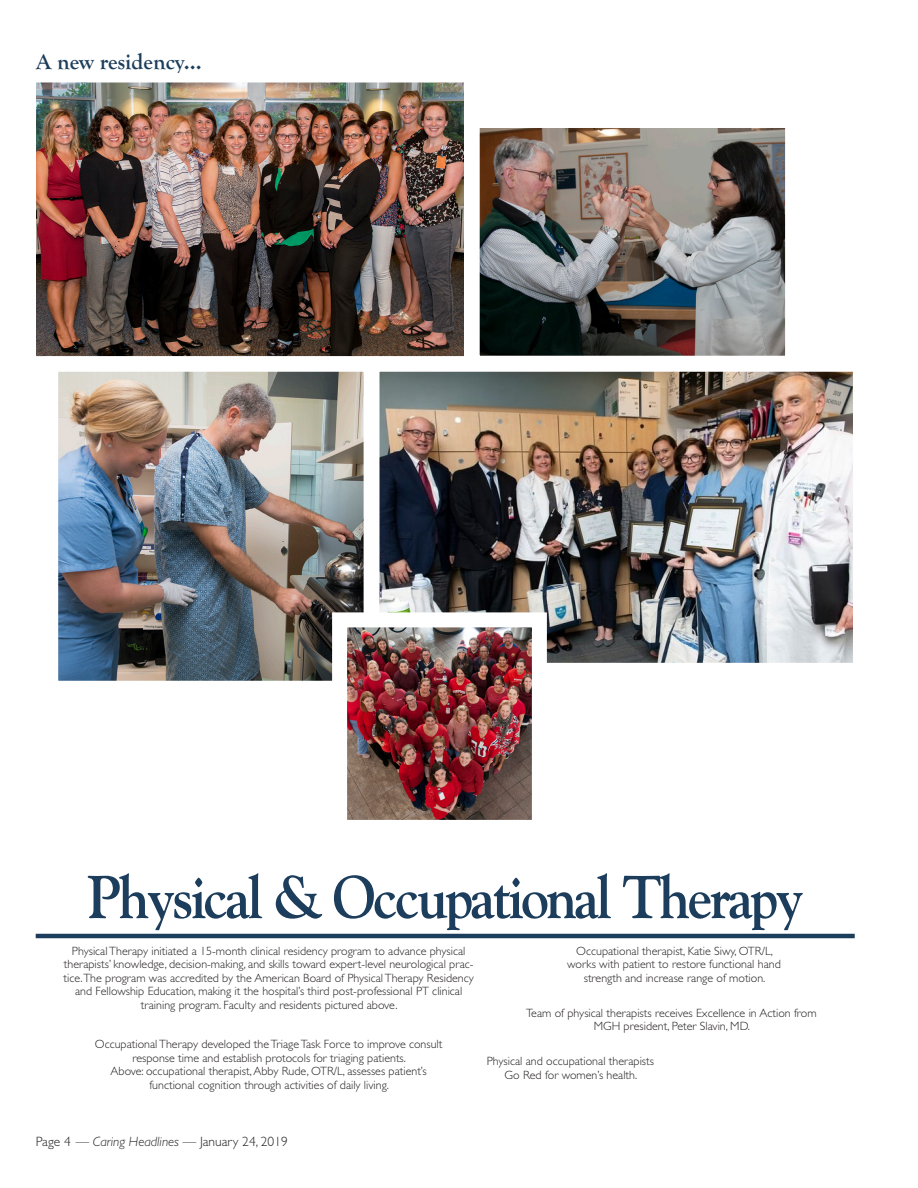
<style>
.page{position:relative;width:918px;height:1188px;background:#fff}
.page>*{position:absolute;margin:0;border:0;box-sizing:border-box;transform-origin:0 0}
.AR---BOLD_TITLE{font:700 60px "Goudy Std";letter-spacing:-.05em;color:#1c3d5b;scale:.93 1}
.AR---TOP_SUBTITLE_TE{font:700 22.5px "Goudy Old Style T";color:#1c3d5b}
.t1{font:300 13.5px "Gill Sans Std";color:#231f20}
.AR---PHOTO_CAPTION{font:300 12px/13.5px "Gill Sans Std";color:#231f20;text-align:center}
.s1{font-style:italic}
</style>
<div class="page">
<hr style="left:36px;top:934px;width:819px;height:4px;background:#1c3d5b">
<img style="left:37px;top:84px;width:426px;height:271px">
<div style="left:21px;top:68px;width:458px;height:303px;border:15px solid #fff"></div>
<img style="left:380px;top:373px;width:472px;height:289px">
<img style="left:59px;top:373px;width:304px;height:307px">
<img style="left:481px;top:129px;width:303px;height:226px">
<img style="left:348px;top:628px;width:183px;height:191px">
<p class="AR---TOP_SUBTITLE_TE" style="left:36px;top:49px;width:167px">A new residency...</p>
<p class="AR---BOLD_TITLE" style="left:87px;top:861px;width:771px">Physical &amp; Occupational Therapy</p>
<p class="AR---PHOTO_CAPTION" style="left:64px;top:944px;width:412px">Physical Therapy initiated a 15-month clinical residency program to advance physical therapists’ knowledge, decision-making, and skills toward expert-level neurological prac&shy;tice.The program was accredited by the American Board of Physical Therapy Residency and Fellowship Education, making it the hospital’s third post-professional PT clinical training program. Faculty and residents pictured above.</p>
<p class="AR---PHOTO_CAPTION" style="left:95px;top:1038px;width:349px">Occupational Therapy developed the Triage Task Force to improve consult response time and establish protocols for triaging patients.<br>Above: occupational therapist, Abby Rude, OTR/L, assesses patient’s functional cognition through activities of daily living.</p>
<p class="AR---PHOTO_CAPTION" style="left:567px;top:944px;width:215px">Occupational therapist, Katie Siwy, OTR/L, works with patient to restore functional hand strength and increase range of motion.</p>
<p class="AR---PHOTO_CAPTION" style="left:526px;top:1006px;width:292px">Team of physical therapists receives Excellence in Action from<br>MGH president, Peter Slavin, MD.</p>
<p class="AR---PHOTO_CAPTION" style="left:487px;top:1055px;width:169px">Physical and occupational therapists<br>Go Red for women’s health.</p>
<p class="t1" style="left:36px;top:1134px;width:254px">Page 4 — <span class="s1">Caring Headlines</span> — January 24, 2019</p>
</div>
